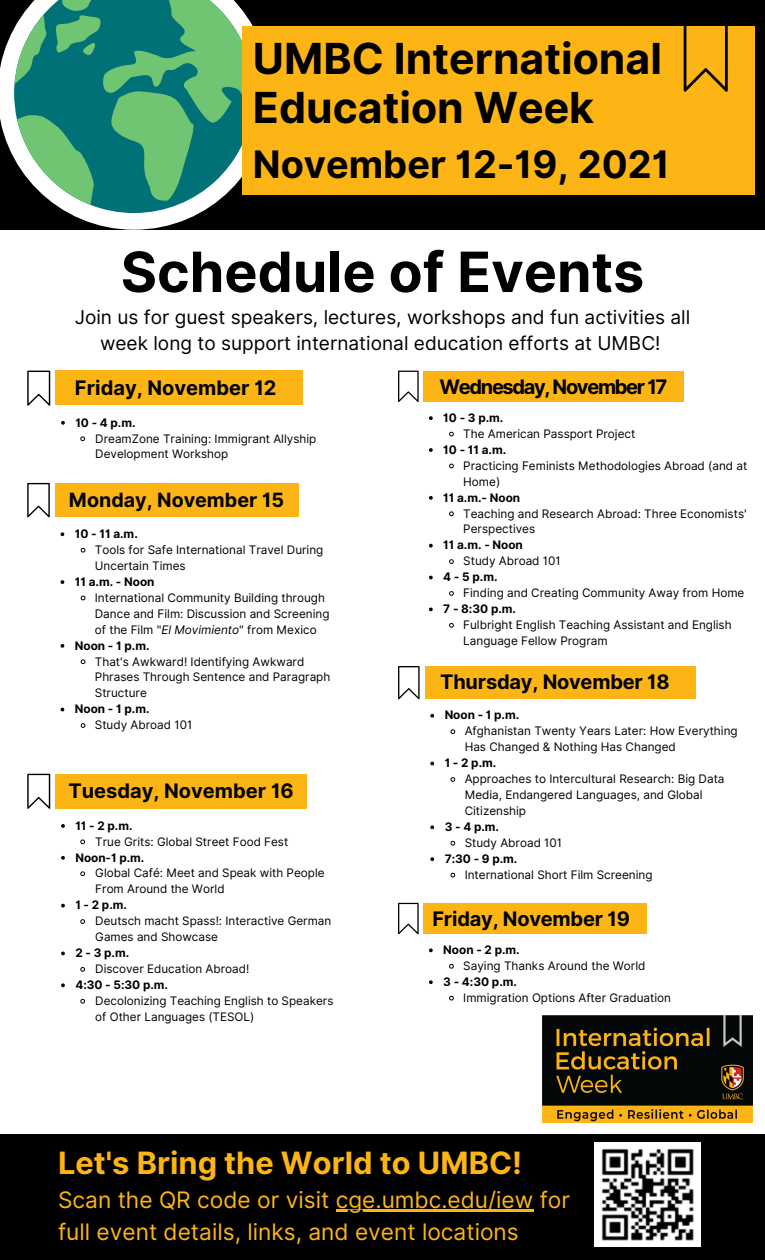
<style>
.page{position:relative;width:765px;height:1260px;background:#fff}
.page>*{position:absolute;margin:0;border:0;box-sizing:border-box;transform-origin:0 0}
.t1{font:700 55.5px "Inter";color:#000}
.t2{font:700 42.75px/49px "Inter";color:#000}
.t3{font:700 37.88px "Inter";color:#000}
.t4{font:700 30.75px "Inter";color:#fdb515}
.t5{font:22.75px/31.5px "Inter";color:#fdb515}
.t6{font:700 20px "Inter";letter-spacing:-.01em;color:#000}
.t7{font:700 20px "Inter";letter-spacing:-.065em;color:#000}
.t8{font:700 19.62px "Inter";color:#000}
.t9{font:19px/26.5px "Inter";color:#000;text-align:center}
.t10{font:11.75px/16px "Inter";color:#000}
.t11{font:700 11.75px "Inter";color:#000}
.s1{font-style:italic}
</style>
<div class="page">
<div style="left:0;top:0;width:765px;height:230px;background:#000"></div>
<svg style="left:0;top:29px;width:199px;height:201px"></svg>
<svg style="left:14px;top:27px;width:198px;height:186px"></svg>
<svg style="left:15px;top:0;width:238px;height:205px;background:#41997c"></svg>
<div style="left:242px;top:26px;width:513px;height:169px;background:#fdb515"></div>
<svg style="left:684px;top:26px;width:44px;height:66px"></svg>
<div style="left:0;top:1134px;width:764px;height:126px;background:#000"></div>
<img style="left:594px;top:1142px;width:106px;height:104px">
<svg style="left:27px;top:483px;width:23px;height:35px"></svg>
<div style="left:55px;top:483px;width:243px;height:34px;background:#fdb515"></div>
<svg style="left:61px;top:532px;width:3px;height:4px"></svg>
<svg style="left:80px;top:547px;width:6px;height:6px"></svg>
<svg style="left:61px;top:580px;width:3px;height:4px"></svg>
<svg style="left:80px;top:595px;width:6px;height:6px"></svg>
<svg style="left:61px;top:644px;width:3px;height:4px"></svg>
<svg style="left:80px;top:659px;width:6px;height:6px"></svg>
<svg style="left:80px;top:723px;width:6px;height:5px"></svg>
<svg style="left:27px;top:371px;width:23px;height:35px"></svg>
<div style="left:56px;top:371px;width:247px;height:34px;background:#fdb515"></div>
<svg style="left:61px;top:421px;width:4px;height:4px"></svg>
<svg style="left:80px;top:436px;width:5px;height:6px"></svg>
<svg style="left:27px;top:774px;width:23px;height:35px"></svg>
<div style="left:56px;top:774px;width:251px;height:34px;background:#fdb515"></div>
<svg style="left:61px;top:824px;width:4px;height:4px"></svg>
<svg style="left:80px;top:839px;width:5px;height:6px"></svg>
<svg style="left:61px;top:856px;width:4px;height:4px"></svg>
<svg style="left:80px;top:871px;width:5px;height:6px"></svg>
<svg style="left:61px;top:904px;width:4px;height:3px"></svg>
<svg style="left:80px;top:919px;width:5px;height:5px"></svg>
<svg style="left:61px;top:952px;width:4px;height:3px"></svg>
<svg style="left:80px;top:967px;width:5px;height:5px"></svg>
<svg style="left:61px;top:983px;width:4px;height:4px"></svg>
<svg style="left:80px;top:998px;width:5px;height:6px"></svg>
<svg style="left:398px;top:371px;width:21px;height:31px"></svg>
<div style="left:423px;top:371px;width:261px;height:31px;background:#fdb515"></div>
<svg style="left:429px;top:416px;width:4px;height:4px"></svg>
<svg style="left:449px;top:431px;width:5px;height:6px"></svg>
<svg style="left:429px;top:448px;width:4px;height:4px"></svg>
<svg style="left:449px;top:463px;width:5px;height:6px"></svg>
<svg style="left:429px;top:496px;width:4px;height:4px"></svg>
<svg style="left:449px;top:511px;width:5px;height:6px"></svg>
<svg style="left:429px;top:544px;width:4px;height:4px"></svg>
<svg style="left:449px;top:559px;width:5px;height:5px"></svg>
<svg style="left:429px;top:576px;width:4px;height:3px"></svg>
<svg style="left:449px;top:591px;width:5px;height:5px"></svg>
<svg style="left:429px;top:608px;width:4px;height:3px"></svg>
<svg style="left:449px;top:623px;width:5px;height:5px"></svg>
<svg style="left:398px;top:666px;width:22px;height:34px"></svg>
<div style="left:425px;top:666px;width:271px;height:33px;background:#fdb515"></div>
<svg style="left:430px;top:714px;width:4px;height:4px"></svg>
<svg style="left:450px;top:729px;width:6px;height:5px"></svg>
<svg style="left:430px;top:762px;width:4px;height:3px"></svg>
<svg style="left:450px;top:777px;width:6px;height:5px"></svg>
<svg style="left:430px;top:825px;width:4px;height:4px"></svg>
<svg style="left:450px;top:840px;width:6px;height:6px"></svg>
<svg style="left:430px;top:857px;width:4px;height:4px"></svg>
<svg style="left:450px;top:872px;width:6px;height:6px"></svg>
<svg style="left:398px;top:903px;width:21px;height:32px"></svg>
<div style="left:423px;top:903px;width:224px;height:31px;background:#fdb515"></div>
<svg style="left:429px;top:948px;width:4px;height:4px"></svg>
<svg style="left:449px;top:963px;width:5px;height:6px"></svg>
<svg style="left:429px;top:980px;width:4px;height:4px"></svg>
<svg style="left:449px;top:995px;width:5px;height:6px"></svg>
<img style="left:543px;top:1015px;width:209px;height:107px">
<hr style="left:336px;top:1210px;width:197px;height:2px;background:#fdb515">
<p class="t2" style="left:253px;top:34px;width:411px">UMBC International<br>Education Week</p>
<p class="t3" style="left:253px;top:142px;width:418px">November 12-19, 2021</p>
<p class="t1" style="left:121px;top:239px;width:525px">Schedule of Events</p>
<p class="t9" style="left:75px;top:303px;width:617px">Join us for guest speakers, lectures, workshops and fun activities all week long to support international education efforts at UMBC!</p>
<p class="t6" style="left:75px;top:376px;width:203px">Friday, November 12</p>
<p class="t11" style="left:75px;top:415px;width:62px">10 - 4 p.m.</p>
<p class="t10" style="left:95px;top:430px;width:223px">DreamZone Training: Immigrant Allyship<br>Development Workshop</p>
<p class="t8" style="left:69px;top:488px;width:217px">Monday, November 15</p>
<p class="t11" style="left:75px;top:527px;width:64px">10 - 11 a.m.</p>
<p class="t10" style="left:95px;top:542px;width:230px">Tools for Safe International Travel During<br>Uncertain Times</p>
<p class="t11" style="left:75px;top:575px;width:81px">11 a.m. - Noon</p>
<p class="t10" style="left:95px;top:589px;width:236px">International Community Building through<br>Dance and Film: Discussion and Screening of the Film "<span class="s1">El Movimiento</span>" from Mexico</p>
<p class="t11" style="left:75px;top:638px;width:76px">Noon - 1 p.m.</p>
<p class="t10" style="left:95px;top:653px;width:237px">That's Awkward! Identifying Awkward<br>Phrases Through Sentence and Paragraph<br>Structure</p>
<p class="t11" style="left:75px;top:702px;width:76px">Noon - 1 p.m.</p>
<p class="t10" style="left:95px;top:717px;width:99px">Study Abroad 101</p>
<p class="t6" style="left:68px;top:779px;width:227px">Tuesday, November 16</p>
<p class="t11" style="left:75px;top:818px;width:59px">11 - 2 p.m.</p>
<p class="t10" style="left:95px;top:833px;width:194px">True Grits: Global Street Food Fest</p>
<p class="t11" style="left:75px;top:850px;width:71px">Noon-1 p.m.</p>
<p class="t10" style="left:95px;top:865px;width:231px">Global Café: Meet and Speak with People<br>From Around the World</p>
<p class="t11" style="left:75px;top:898px;width:53px">1 - 2 p.m.</p>
<p class="t10" style="left:95px;top:913px;width:238px">Deutsch macht Spass!: Interactive German<br>Games and Showcase</p>
<p class="t11" style="left:75px;top:946px;width:55px">2 - 3 p.m.</p>
<p class="t10" style="left:95px;top:961px;width:156px">Discover Education Abroad!</p>
<p class="t11" style="left:75px;top:978px;width:94px">4:30 - 5:30 p.m.</p>
<p class="t10" style="left:95px;top:993px;width:240px">Decolonizing Teaching English to Speakers of Other Languages (TESOL)</p>
<p class="t7" style="left:439px;top:375px;width:230px">Wednesday, November 17</p>
<p class="t11" style="left:443px;top:411px;width:62px">10 - 3 p.m.</p>
<p class="t10" style="left:463px;top:426px;width:174px">The American Passport Project</p>
<p class="t11" style="left:443px;top:442px;width:64px">10 - 11 a.m.</p>
<p class="t10" style="left:463px;top:457px;width:286px">Practicing Feminists Methodologies Abroad (and at<br>Home)</p>
<p class="t11" style="left:443px;top:490px;width:78px">11 a.m.- Noon</p>
<p class="t10" style="left:463px;top:505px;width:285px">Teaching and Research Abroad: Three Economists'<br>Perspectives</p>
<p class="t11" style="left:443px;top:538px;width:81px">11 a.m. - Noon</p>
<p class="t10" style="left:463px;top:553px;width:99px">Study Abroad 101</p>
<p class="t11" style="left:443px;top:570px;width:56px">4 - 5 p.m.</p>
<p class="t10" style="left:463px;top:585px;width:283px">Finding and Creating Community Away from Home</p>
<p class="t11" style="left:443px;top:602px;width:74px">7 - 8:30 p.m.</p>
<p class="t10" style="left:463px;top:617px;width:270px">Fulbright English Teaching Assistant and English<br>Language Fellow Program</p>
<p class="t6" style="left:440px;top:670px;width:231px">Thursday, November 18</p>
<p class="t11" style="left:445px;top:708px;width:76px">Noon - 1 p.m.</p>
<p class="t10" style="left:465px;top:723px;width:275px">Afghanistan Twenty Years Later: How Everything<br>Has Changed &amp; Nothing Has Changed</p>
<p class="t11" style="left:445px;top:756px;width:53px">1 - 2 p.m.</p>
<p class="t10" style="left:465px;top:771px;width:261px">Approaches to Intercultural Research: Big Data<br>Media, Endangered Languages, and Global<br>Citizenship</p>
<p class="t11" style="left:445px;top:820px;width:56px">3 - 4 p.m.</p>
<p class="t10" style="left:465px;top:835px;width:99px">Study Abroad 101</p>
<p class="t11" style="left:445px;top:852px;width:74px">7:30 - 9 p.m.</p>
<p class="t10" style="left:465px;top:867px;width:189px">International Short Film Screening</p>
<p class="t6" style="left:432px;top:907px;width:199px">Friday, November 19</p>
<p class="t11" style="left:443px;top:943px;width:78px">Noon - 2 p.m.</p>
<p class="t10" style="left:463px;top:958px;width:184px">Saying Thanks Around the World</p>
<p class="t11" style="left:443px;top:975px;width:75px">3 - 4:30 p.m.</p>
<p class="t10" style="left:463px;top:990px;width:209px">Immigration Options After Graduation</p>
<p class="t4" style="left:58px;top:1145px;width:466px">Let's Bring the World to UMBC!</p>
<p class="t5" style="left:58px;top:1184px;width:514px">Scan the QR code or visit cge.umbc.edu/iew for full event details, links, and event locations</p>
</div>
